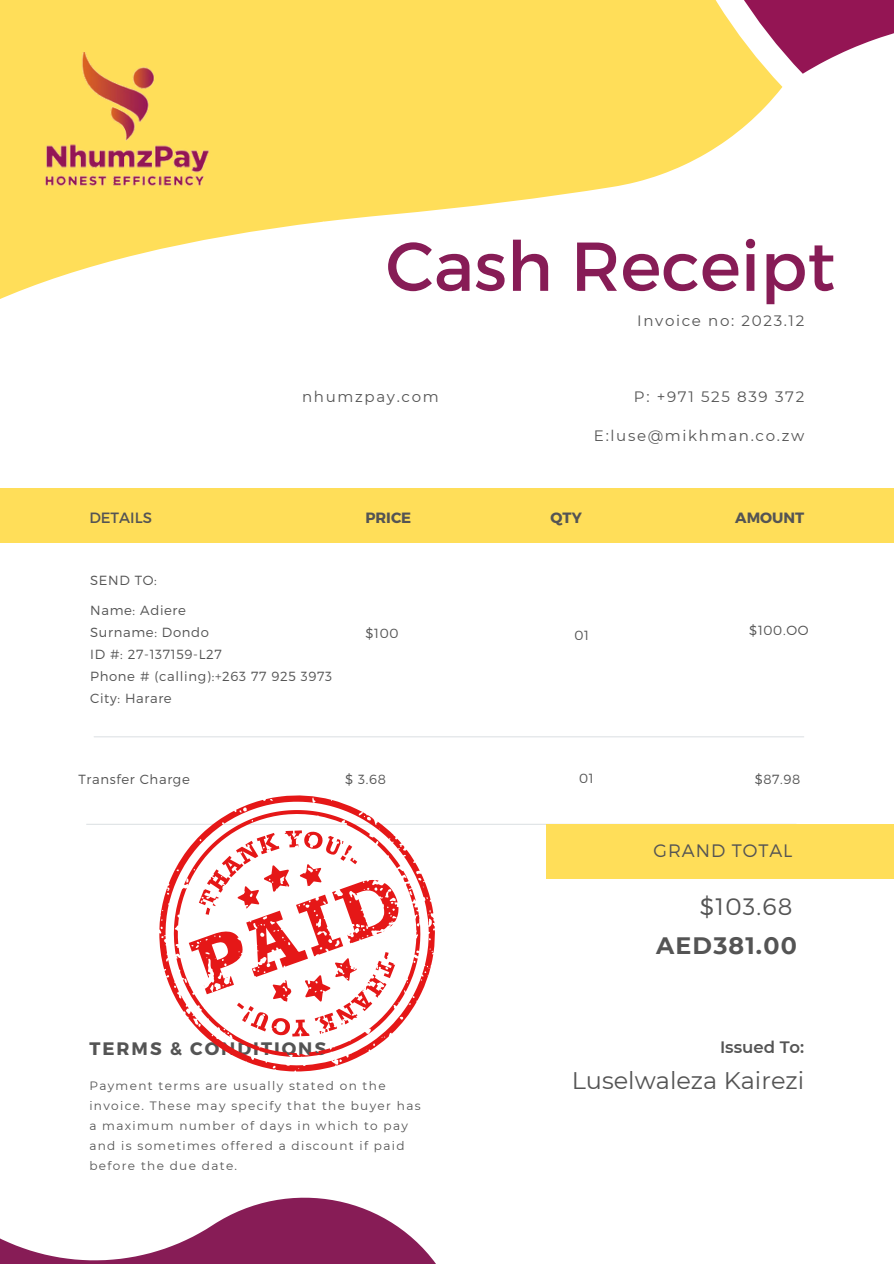
<style>
.page{position:relative;width:894px;height:1264px;background:#fff}
.page>*{position:absolute;margin:0;border:0;box-sizing:border-box;transform-origin:0 0}
.t1{font:69px "Montserrat";color:#871c56}
.t2{font:24px "Montserrat";color:#545454}
.t3{font:700 23.7px "Montserrat";letter-spacing:.05em;color:#545454}
.t4{font:300 23.7px "Montserrat";color:#545454}
.t5{font:700 18px "Montserrat";letter-spacing:.11em;color:#545454}
.t6{font:300 18px "Montserrat";letter-spacing:.05em;color:#545454}
.t7{font:600 16.5px "Montserrat";color:#545454}
.t8{font:15px "Montserrat";letter-spacing:.11em;color:#545454}
.t9{font:700 14.85px "Montserrat";color:#545454}
.t10{font:14.85px "Montserrat";color:#545454}
.t11{font:300 13.2px "Montserrat";letter-spacing:.05em;color:#545454}
.t12{font:12px/20.1px "Montserrat";letter-spacing:.11em;color:#545454}
</style>
<div class="page">
<svg style="left:0;top:0;width:737px;height:299px;fill:#ffde59"></svg>
<svg style="left:737px;top:0;width:156px;height:133px"></svg>
<svg style="left:0;top:1197px;width:436px;height:66px"></svg>
<hr style="left:94px;top:736px;width:709px;height:1px;background:#dee2e5">
<hr style="left:87px;top:823px;width:709px;height:1px;background:#dee2e5">
<div style="left:545px;top:824px;width:348px;height:54px;background:#ffde59"></div>
<div style="left:0;top:488px;width:893px;height:55px;background:#ffde59"></div>
<img style="left:36px;top:52px;width:189px;height:149px">
<svg style="left:159px;top:795px;width:276px;height:276px"></svg>
<svg style="left:173px;top:810px;width:247px;height:250px"></svg>
<p class="t1" style="left:385px;top:221px;width:451px">Cash Receipt</p>
<p class="t8" style="left:637px;top:311px;width:168px">Invoice no: 2023.12</p>
<p class="t8" style="left:302px;top:388px;width:138px">nhumzpay.com</p>
<p class="t8" style="left:633px;top:388px;width:172px">P: +971 525 839 372</p>
<p class="t8" style="left:593px;top:427px;width:212px">E:luse@mikhman.co.zw</p>
<p class="t10" style="left:89px;top:508px;width:64px">DETAILS</p>
<p class="t9" style="left:365px;top:508px;width:47px">PRICE</p>
<p class="t9" style="left:550px;top:508px;width:33px">QTY</p>
<p class="t9" style="left:735px;top:508px;width:71px">AMOUNT</p>
<p class="t11" style="left:90px;top:571px;width:68px">SEND TO:</p>
<p class="t11" style="left:90px;top:601px;width:97px">Name: Adiere</p>
<p class="t11" style="left:90px;top:624px;width:120px">Surname: Dondo</p>
<p class="t11" style="left:90px;top:646px;width:133px">ID #: 27-137159-L27</p>
<p class="t11" style="left:90px;top:668px;width:243px">Phone # (calling):+263 77 925 3973</p>
<p class="t11" style="left:90px;top:690px;width:83px">City: Harare</p>
<p class="t11" style="left:365px;top:624px;width:35px">$100</p>
<p class="t11" style="left:574px;top:626px;width:16px">01</p>
<p class="t11" style="left:749px;top:621px;width:61px">$100.OO</p>
<p class="t11" style="left:78px;top:771px;width:113px">Transfer Charge</p>
<p class="t11" style="left:345px;top:771px;width:42px">$ 3.68</p>
<p class="t11" style="left:579px;top:770px;width:16px">01</p>
<p class="t11" style="left:754px;top:771px;width:47px">$87.98</p>
<p class="t6" style="left:653px;top:838px;width:140px">GRAND TOTAL</p>
<p class="t4" style="left:699px;top:891px;width:94px">$103.68</p>
<p class="t5" style="left:89px;top:1036px;width:238px">TERMS &amp; CONDITIONS</p>
<p class="t12" style="left:89px;top:1075px;width:333px">Payment terms are usually stated on the invoice. These may specify that the buyer has a maximum number of days in which to pay and is sometimes offered a discount if paid before the due date.</p>
<p class="t3" style="left:656px;top:931px;width:142px">AED381.00</p>
<p class="t7" style="left:719px;top:1036px;width:86px">Issued To:</p>
<p class="t2" style="left:571px;top:1065px;width:234px">Luselwaleza Kairezi</p>
</div>
